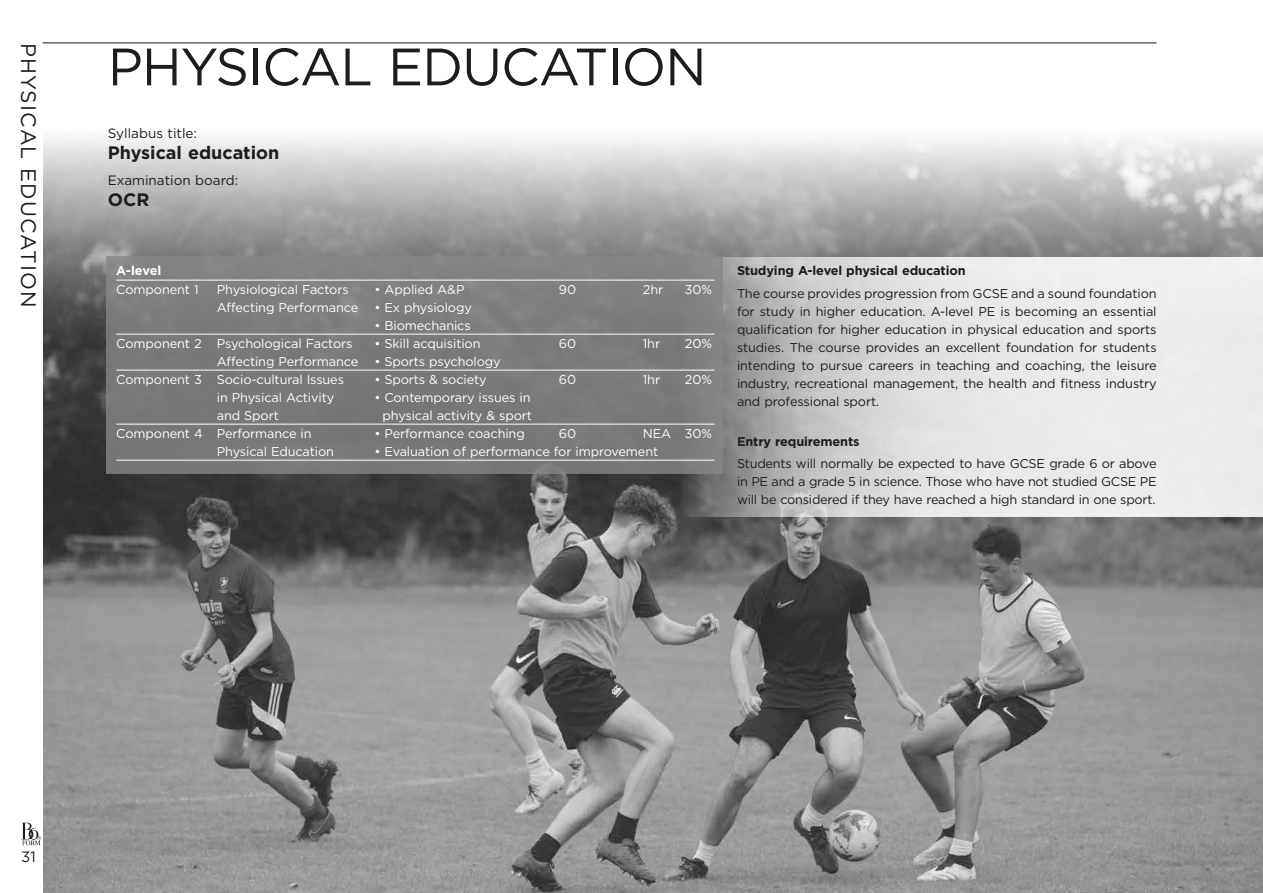
<style>
.page{position:relative;width:1263px;height:893px;background:#fff}
.page>*{position:absolute;margin:0;border:0;box-sizing:border-box;transform-origin:0 0}
.t1{font:52.5px "Gotham";letter-spacing:-.02em;color:#1d1d1b}
.t2{font:21px "Gotham";letter-spacing:.05em;color:#1d1d1b}
.t3{font:700 18px "Gotham";color:#1d1d1b}
.t4{font:15px "Gotham";color:#1d1d1b}
.t5{font:13.5px "Gotham";color:#1d1d1b}
.t6{font:12.75px/18px "Gotham";letter-spacing:-.02em;color:#1d1d1b;text-align:justify}
.t7{font:12.75px "Gotham";letter-spacing:-.01em;color:#fff}
.t8{font:700 12.75px "Gotham";letter-spacing:-.01em;color:#1d1d1b}
.t9{font:700 12.75px "Gotham";letter-spacing:-.015em;color:#fff}
</style>
<div class="page">
<img style="left:43px;top:347px;width:1220px;height:546px">
<svg style="left:680px;top:347px;width:583px;height:169px;fill:#e8e8e8"></svg>
<svg style="left:43px;top:137px;width:1220px;height:210px"></svg>
<div style="left:106px;top:257px;width:617px;height:217px;background:#7a7a7a"></div>
<hr style="left:116px;top:280px;width:598px;height:1px;background:#fff">
<hr style="left:116px;top:334px;width:598px;height:1px;background:#fff">
<hr style="left:116px;top:370px;width:598px;height:1px;background:#fff">
<hr style="left:116px;top:424px;width:598px;height:1px;background:#fff">
<hr style="left:116px;top:460px;width:598px;height:1px;background:#fff">
<hr style="left:43px;top:43px;width:1114px;height:1px;background:#1d1d1b">
<svg style="left:21px;top:823px;width:20px;height:22px"></svg>
<h2 class="t2" style="left:42px;top:43px;width:266px;rotate:90deg">PHYSICAL EDUCATION</h2>
<h1 class="t1" style="left:108px;top:33px;width:600px">PHYSICAL EDUCATION</h1>
<p class="t5" style="left:108px;top:125px;width:91px">Syllabus title:</p>
<h3 class="t3" style="left:108px;top:141px;width:173px">Physical education</h3>
<p class="t5" style="left:108px;top:171px;width:132px">Examination board:</p>
<h3 class="t3" style="left:108px;top:187px;width:43px">OCR</h3>
<p class="t9" style="left:116px;top:263px;width:47px">A-level</p>
<p class="t7" style="left:116px;top:281px;width:84px">Component 1</p>
<p class="t7" style="left:217px;top:281px;width:133px">Physiological Factors</p>
<p class="t7" style="left:374px;top:281px;width:92px">• Applied A&amp;P</p>
<p class="t7" style="left:559px;top:281px;width:19px">90</p>
<p class="t7" style="left:643px;top:281px;width:22px">2hr</p>
<p class="t7" style="left:685px;top:281px;width:29px">30%</p>
<p class="t7" style="left:217px;top:299px;width:143px">Affecting Performance</p>
<p class="t7" style="left:374px;top:299px;width:99px">• Ex physiology</p>
<p class="t7" style="left:374px;top:317px;width:98px">• Biomechanics</p>
<p class="t7" style="left:116px;top:335px;width:238px">Component 2 Psychological Factors</p>
<p class="t7" style="left:374px;top:335px;width:108px">• Skill acquisition</p>
<p class="t7" style="left:559px;top:335px;width:19px">60</p>
<p class="t7" style="left:643px;top:335px;width:19px">1hr</p>
<p class="t7" style="left:685px;top:335px;width:29px">20%</p>
<p class="t7" style="left:217px;top:353px;width:143px">Affecting Performance</p>
<p class="t7" style="left:374px;top:353px;width:128px">• Sports psychology</p>
<p class="t7" style="left:116px;top:371px;width:229px">Component 3 Socio-cultural Issues</p>
<p class="t7" style="left:374px;top:371px;width:114px">• Sports &amp; society</p>
<p class="t7" style="left:559px;top:371px;width:19px">60</p>
<p class="t7" style="left:643px;top:371px;width:19px">1hr</p>
<p class="t7" style="left:685px;top:371px;width:29px">20%</p>
<p class="t7" style="left:217px;top:389px;width:119px">in Physical Activity</p>
<p class="t7" style="left:374px;top:389px;width:158px">• Contemporary issues in</p>
<p class="t7" style="left:217px;top:407px;width:64px">and Sport</p>
<p class="t7" style="left:382px;top:407px;width:151px">physical activity &amp; sport</p>
<p class="t7" style="left:116px;top:425px;width:197px">Component 4 Performance in</p>
<p class="t7" style="left:374px;top:425px;width:152px">• Performance coaching</p>
<p class="t7" style="left:559px;top:425px;width:19px">60</p>
<p class="t7" style="left:643px;top:425px;width:71px">NEA 30%</p>
<p class="t7" style="left:217px;top:443px;width:119px">Physical Education</p>
<p class="t7" style="left:374px;top:443px;width:285px">• Evaluation of performance for improvement</p>
<p class="t8" style="left:737px;top:263px;width:230px">Studying A-level physical education</p>
<p class="t6" style="left:737px;top:284px;width:421px">The course provides progression from GCSE and a sound foundation for study in higher education. A-level PE is becoming an essential qualification for higher education in physical education and sports studies. The course provides an excellent foundation for students intending to pursue careers in teaching and coaching, the leisure industry, recreational management, the health and fitness industry and professional sport.</p>
<p class="t8" style="left:737px;top:433px;width:124px">Entry requirements</p>
<p class="t6" style="left:737px;top:454px;width:421px">Students will normally be expected to have GCSE grade 6 or above in PE and a grade 5 in science. Those who have not studied GCSE PE will be considered if they have reached a high standard in one sport.</p>
<p class="t4" style="left:21px;top:847px;width:16px">31</p>
</div>
